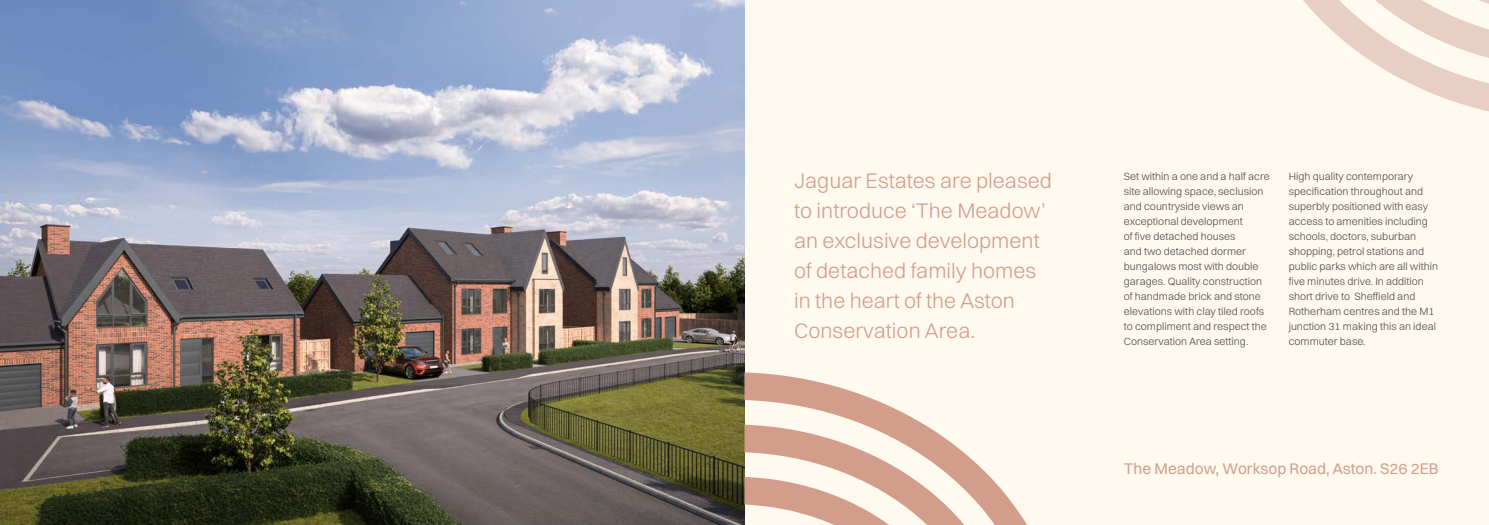
<style>
.page{position:relative;width:1489px;height:525px;background:#fff}
.page>*{position:absolute;margin:0;border:0;box-sizing:border-box;transform-origin:0 0}
.t1{font:300 21.25px/30px "Switzer";color:#d29e8b}
.t2{font:15.62px "Switzer";color:#d29e8b}
.t3{font:300 10.62px/15px "Switzer";color:#4d4948}
</style>
<div class="page">
<div style="left:744px;top:0;width:744px;height:524px;background:#fffaf0"></div>
<img style="left:0;top:0;width:744px;height:524px">
<svg style="left:744px;top:372px;width:299px;height:152px;fill:#fffaf0"></svg>
<svg style="left:1263px;top:0;width:225px;height:121px"></svg>
<p class="t1" style="left:794px;top:165px;width:259px">Jaguar Estates are pleased to introduce ‘The Meadow’ an exclusive development of detached family homes in the heart of the Aston<br>Conservation Area.</p>
<p class="t3" style="left:1123px;top:168px;width:147px">Set within a one and a half acre site allowing space, seclusion and countryside views an exceptional development<br>of five detached houses<br>and two detached dormer bungalows most with double garages. Quality construction of handmade brick and stone elevations with clay tiled roofs to compliment and respect the<br>Conservation Area setting.</p>
<p class="t3" style="left:1288px;top:168px;width:151px">High quality contemporary specification throughout and superbly positioned with easy access to amenities including schools, doctors, suburban shopping, petrol stations and public parks which are all within five minutes drive. In addition short drive to Sheffield and<br>Rotherham centres and the M1 junction 31 making this an ideal commuter base.</p>
<p class="t2" style="left:1123px;top:459px;width:316px">The Meadow, Worksop Road, Aston. S26 2EB</p>
</div>
